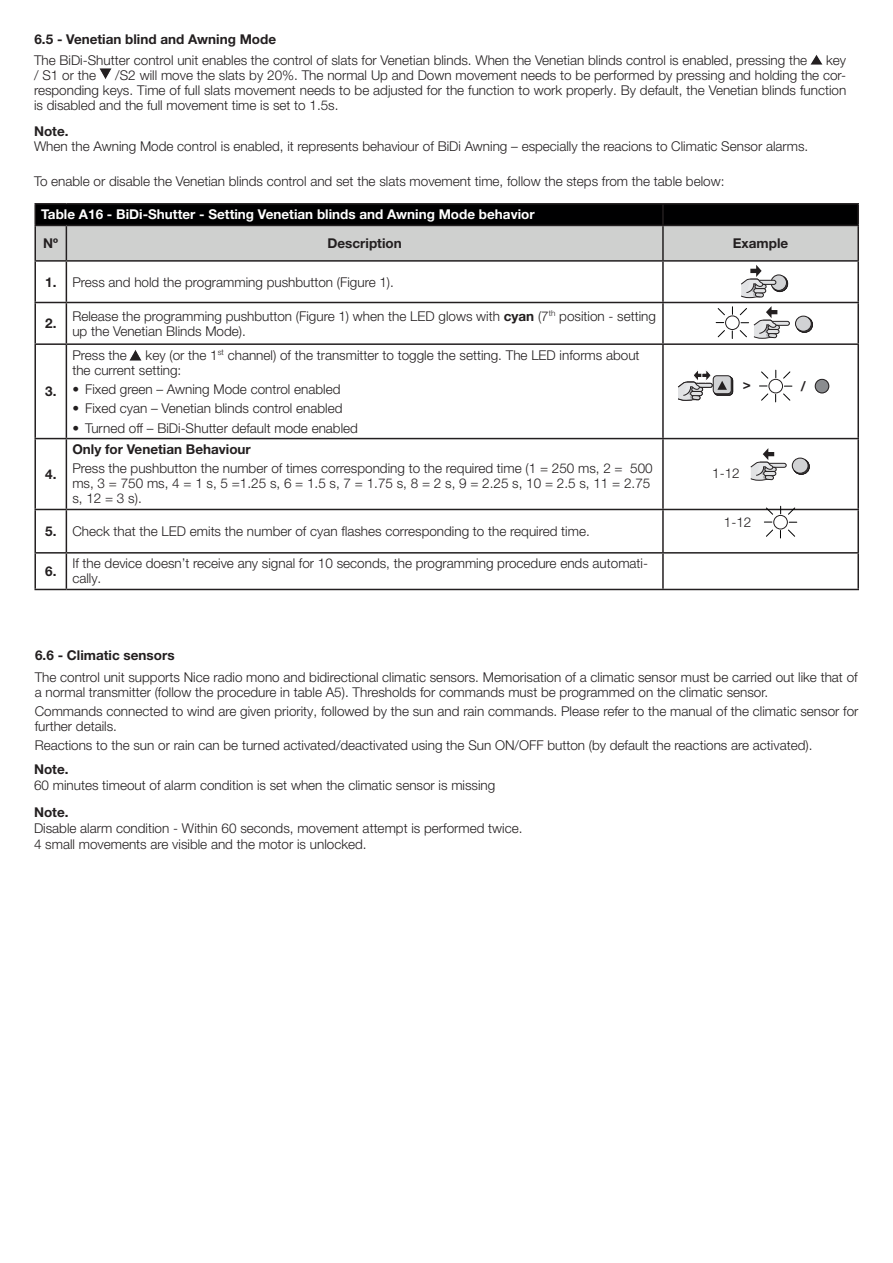
<style>
.page{position:relative;width:893px;height:1263px;background:#fff}
.page>*{position:absolute;margin:0;border:0;box-sizing:border-box;transform-origin:0 0}
.t1{font:300 13.5px/15px "Helvetica Neue LT Pro";color:#231f20}
.t2{font:700 13.5px "Helvetica Neue LT Pro";color:#231f20}
.t3{font:700 13.5px "Helvetica Neue LT Pro";color:#fff}
.s1{font-weight:700}
</style>
<div class="page">
<div style="left:36px;top:205px;width:821px;height:20px;background:#000001"></div>
<div style="left:35px;top:225px;width:31px;height:36px;background:#cfd0cf"></div>
<div style="left:66px;top:225px;width:597px;height:36px;background:#cfd0cf"></div>
<div style="left:663px;top:225px;width:195px;height:36px;background:#cfd0cf"></div>
<hr style="left:34px;top:203px;width:32px;height:2px;background:#231f20">
<hr style="left:34px;top:205px;width:2px;height:20px;background:#231f20">
<hr style="left:66px;top:203px;width:597px;height:2px;background:#231f20">
<hr style="left:663px;top:203px;width:196px;height:2px;background:#231f20">
<hr style="left:662px;top:205px;width:2px;height:20px;background:#231f20">
<hr style="left:857px;top:205px;width:2px;height:20px;background:#231f20">
<hr style="left:34px;top:225px;width:32px;height:1px;background:#231f20">
<hr style="left:34px;top:226px;width:2px;height:34px;background:#231f20">
<hr style="left:66px;top:225px;width:597px;height:1px;background:#231f20">
<hr style="left:66px;top:226px;width:1px;height:34px;background:#231f20">
<hr style="left:663px;top:225px;width:196px;height:1px;background:#231f20">
<hr style="left:662px;top:226px;width:2px;height:34px;background:#231f20">
<hr style="left:857px;top:226px;width:2px;height:34px;background:#231f20">
<hr style="left:34px;top:260px;width:32px;height:2px;background:#231f20">
<hr style="left:34px;top:262px;width:2px;height:40px;background:#231f20">
<hr style="left:66px;top:260px;width:597px;height:2px;background:#231f20">
<hr style="left:66px;top:262px;width:1px;height:40px;background:#231f20">
<hr style="left:663px;top:260px;width:196px;height:2px;background:#231f20">
<hr style="left:662px;top:262px;width:2px;height:40px;background:#231f20">
<hr style="left:857px;top:262px;width:2px;height:40px;background:#231f20">
<hr style="left:34px;top:302px;width:32px;height:1px;background:#231f20">
<hr style="left:34px;top:303px;width:2px;height:40px;background:#231f20">
<hr style="left:66px;top:302px;width:597px;height:1px;background:#231f20">
<hr style="left:66px;top:303px;width:1px;height:40px;background:#231f20">
<hr style="left:663px;top:302px;width:196px;height:1px;background:#231f20">
<hr style="left:662px;top:303px;width:2px;height:40px;background:#231f20">
<hr style="left:857px;top:303px;width:2px;height:40px;background:#231f20">
<hr style="left:34px;top:343px;width:32px;height:2px;background:#231f20">
<hr style="left:34px;top:345px;width:2px;height:93px;background:#231f20">
<hr style="left:66px;top:343px;width:597px;height:2px;background:#231f20">
<hr style="left:66px;top:345px;width:1px;height:93px;background:#231f20">
<hr style="left:663px;top:343px;width:196px;height:2px;background:#231f20">
<hr style="left:662px;top:345px;width:2px;height:93px;background:#231f20">
<hr style="left:857px;top:345px;width:2px;height:93px;background:#231f20">
<hr style="left:34px;top:438px;width:32px;height:1px;background:#231f20">
<hr style="left:34px;top:439px;width:2px;height:70px;background:#231f20">
<hr style="left:66px;top:438px;width:597px;height:1px;background:#231f20">
<hr style="left:66px;top:439px;width:1px;height:70px;background:#231f20">
<hr style="left:663px;top:438px;width:196px;height:1px;background:#231f20">
<hr style="left:662px;top:439px;width:2px;height:70px;background:#231f20">
<hr style="left:857px;top:439px;width:2px;height:70px;background:#231f20">
<hr style="left:34px;top:509px;width:32px;height:1px;background:#231f20">
<hr style="left:34px;top:510px;width:2px;height:42px;background:#231f20">
<hr style="left:66px;top:509px;width:597px;height:1px;background:#231f20">
<hr style="left:66px;top:510px;width:1px;height:42px;background:#231f20">
<hr style="left:663px;top:509px;width:196px;height:1px;background:#231f20">
<hr style="left:662px;top:510px;width:2px;height:42px;background:#231f20">
<hr style="left:857px;top:510px;width:2px;height:42px;background:#231f20">
<hr style="left:34px;top:552px;width:32px;height:2px;background:#231f20">
<hr style="left:34px;top:554px;width:2px;height:35px;background:#231f20">
<hr style="left:66px;top:552px;width:597px;height:2px;background:#231f20">
<hr style="left:66px;top:554px;width:1px;height:35px;background:#231f20">
<hr style="left:663px;top:552px;width:196px;height:2px;background:#231f20">
<hr style="left:662px;top:554px;width:2px;height:35px;background:#231f20">
<hr style="left:857px;top:554px;width:2px;height:35px;background:#231f20">
<hr style="left:34px;top:589px;width:32px;height:1px;background:#231f20">
<hr style="left:66px;top:589px;width:597px;height:1px;background:#231f20">
<hr style="left:663px;top:589px;width:196px;height:1px;background:#231f20">
<svg style="left:741px;top:265px;width:48px;height:33px"></svg>
<svg style="left:715px;top:306px;width:98px;height:33px"></svg>
<svg style="left:678px;top:370px;width:55px;height:31px"></svg>
<svg style="left:750px;top:448px;width:60px;height:33px"></svg>
<svg style="left:764px;top:506px;width:33px;height:33px"></svg>
<svg style="left:759px;top:369px;width:33px;height:33px"></svg>
<div style="left:815px;top:379px;width:14px;height:14px;background:#8a8c8f;border-radius:50%"></div>
<div style="left:815px;top:379px;width:14px;height:14px;border:1px solid #231f20;border-radius:50%"></div>
<svg style="left:810px;top:55px;width:12px;height:10px"></svg>
<svg style="left:100px;top:69px;width:11px;height:10px"></svg>
<svg style="left:130px;top:350px;width:11px;height:10px"></svg>
<p class="t2" style="left:34px;top:31px;width:243px">6.5 - Venetian blind and Awning Mode</p>
<p class="t1" style="left:34px;top:52px;width:775px">The BiDi-Shutter control unit enables the control of slats for Venetian blinds. When the Venetian blinds control is enabled, pressing the</p>
<p class="t1" style="left:826px;top:52px;width:22px">key</p>
<p class="t1" style="left:34px;top:67px;width:64px">/ S1 or the</p>
<p class="t1" style="left:34px;top:67px;width:814px;text-align:justify;text-indent:81px">/S2 will move the slats by 20%. The normal Up and Down movement needs to be performed by pressing and holding the cor&shy;responding keys. Time of full slats movement needs to be adjusted for the function to work properly. By default, the Venetian blinds function is disabled and the full movement time is set to 1.5s.</p>
<p class="t2" style="left:34px;top:123px;width:36px">Note.</p>
<p class="t1" style="left:34px;top:138px;width:776px">When the Awning Mode control is enabled, it represents behaviour of BiDi Awning – especially the reacions to Climatic Sensor alarms.</p>
<p class="t1" style="left:34px;top:174px;width:692px">To enable or disable the Venetian blinds control and set the slats movement time, follow the steps from the table below:</p>
<p class="t3" style="left:41px;top:206px;width:495px">Table A16 - BiDi-Shutter - Setting Venetian blinds and Awning Mode behavior</p>
<p class="t2" style="left:43px;top:235px;width:16px">Nº</p>
<p class="t2" style="left:328px;top:235px;width:76px">Description</p>
<p class="t2" style="left:733px;top:235px;width:57px">Example</p>
<p class="t2" style="left:45px;top:273px;width:13px">1.</p>
<p class="t1" style="left:72px;top:274px;width:323px">Press and hold the programming pushbutton (Figure 1).</p>
<p class="t2" style="left:45px;top:315px;width:13px">2.</p>
<p class="t1" style="left:72px;top:308px;width:585px">Release the programming pushbutton (Figure 1) when the LED glows with <span class="s1">cyan</span> (7<sup>th</sup> position - setting up the Venetian Blinds Mode).</p>
<p class="t2" style="left:45px;top:383px;width:13px">3.</p>
<p class="t2" style="left:45px;top:466px;width:13px">4.</p>
<p class="t1" style="left:72px;top:347px;width:569px;text-indent:73px">key (or the 1<sup>st</sup> channel) of the transmitter to toggle the setting. The LED informs about the current setting:</p>
<p class="t1" style="left:72px;top:381px;width:270px">• Fixed green – Awning Mode control enabled</p>
<p class="t1" style="left:72px;top:401px;width:272px">• Fixed cyan – Venetian blinds control enabled</p>
<p class="t1" style="left:72px;top:420px;width:287px">• Turned off – BiDi-Shutter default mode enabled</p>
<p class="t1" style="left:72px;top:347px;width:56px">Press the</p>
<p class="t2" style="left:72px;top:441px;width:180px">Only for Venetian Behaviour</p>
<p class="t1" style="left:72px;top:461px;width:582px">Press the pushbutton the number of times corresponding to the required time (1 = 250 ms, 2 = 500 ms, 3 = 750 ms, 4 = 1 s, 5 =1.25 s, 6 = 1.5 s, 7 = 1.75 s, 8 = 2 s, 9 = 2.25 s, 10 = 2.5 s, 11 = 2.75 s, 12 = 3 s).</p>
<p class="t2" style="left:45px;top:523px;width:13px">5.</p>
<p class="t1" style="left:72px;top:523px;width:519px">Check that the LED emits the number of cyan flashes corresponding to the required time.</p>
<p class="t2" style="left:45px;top:563px;width:13px">6.</p>
<p class="t1" style="left:72px;top:556px;width:577px">If the device doesn’t receive any signal for 10 seconds, the programming procedure ends automati&shy;cally.</p>
<p class="t2" style="left:743px;top:376px;width:10px">&gt;</p>
<p class="t1" style="left:712px;top:465px;width:29px">1-12</p>
<p class="t1" style="left:724px;top:514px;width:29px">1-12</p>
<p class="t2" style="left:801px;top:377px;width:7px">/</p>
<p class="t2" style="left:35px;top:647px;width:141px">6.6 - Climatic sensors</p>
<p class="t1" style="left:35px;top:669px;width:824px">The control unit supports Nice radio mono and bidirectional climatic sensors. Memorisation of a climatic sensor must be carried out like that of a normal transmitter (follow the procedure in table A5). Thresholds for commands must be programmed on the climatic sensor.</p>
<p class="t1" style="left:35px;top:703px;width:825px">Commands connected to wind are given priority, followed by the sun and rain commands. Please refer to the manual of the climatic sensor for further details.</p>
<p class="t1" style="left:35px;top:737px;width:779px">Reactions to the sun or rain can be turned activated/deactivated using the Sun ON/OFF button (by default the reactions are activated).</p>
<p class="t2" style="left:34px;top:761px;width:36px">Note.</p>
<p class="t1" style="left:34px;top:778px;width:463px">60 minutes timeout of alarm condition is set when the climatic sensor is missing</p>
<p class="t2" style="left:34px;top:803px;width:36px">Note.</p>
<p class="t1" style="left:34px;top:820px;width:490px">Disable alarm condition - Within 60 seconds, movement attempt is performed twice.</p>
<p class="t1" style="left:34px;top:836px;width:334px">4 small movements are visible and the motor is unlocked.</p>
</div>
